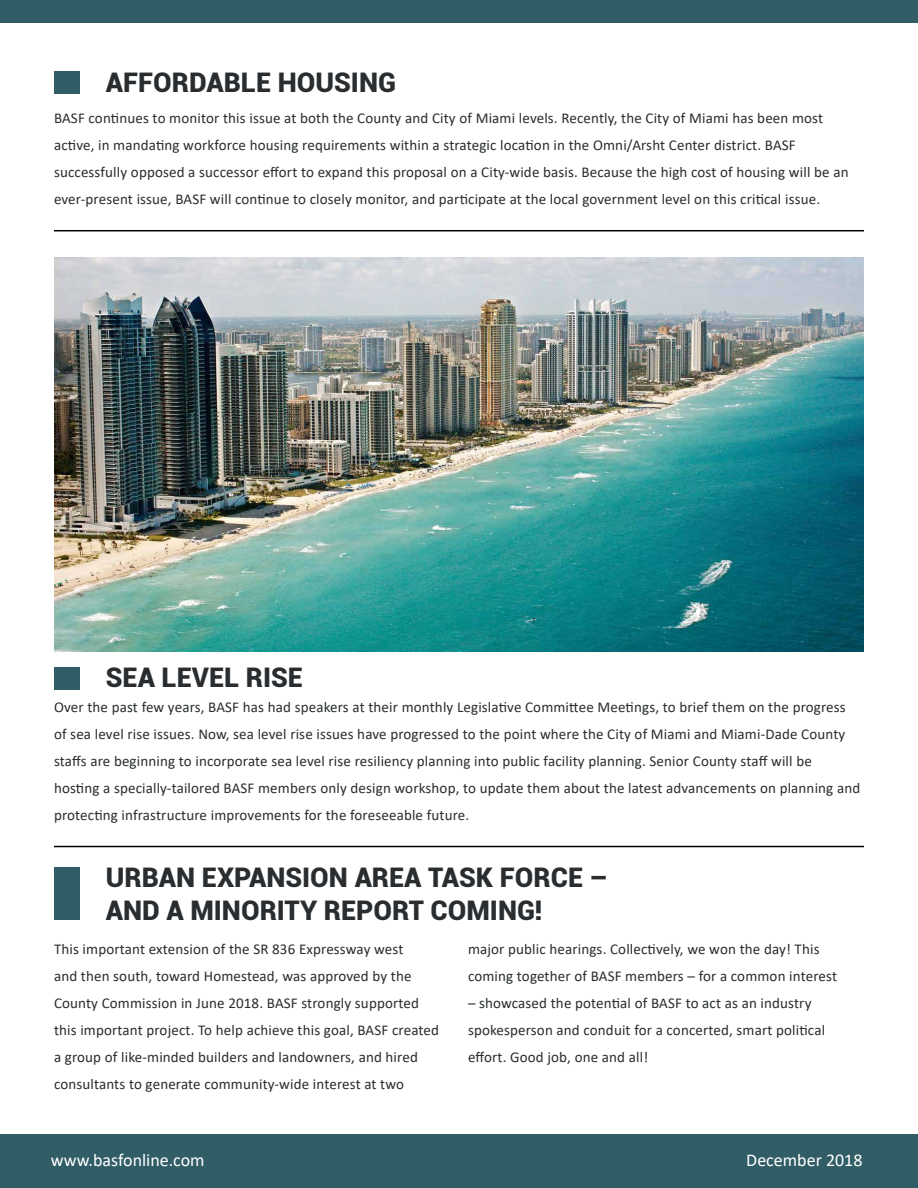
<style>
.page{position:relative;width:918px;height:1188px;background:#fff}
.page>*{position:absolute;margin:0;border:0;box-sizing:border-box;transform-origin:0 0}
.t1{font:900 27px/32.4px "Roboto";color:#292d30}
.t2{font:18px "Calibri";color:#fff}
.t3{font:15px/27px "Calibri";letter-spacing:.01em;color:#292d30}
</style>
<div class="page">
<div style="left:0;top:0;width:918px;height:23px;background:#315d67"></div>
<div style="left:0;top:1134px;width:918px;height:54px;background:#315d67"></div>
<hr style="left:54px;top:230px;width:810px;height:1px;background:#000">
<img style="left:54px;top:257px;width:810px;height:394px">
<hr style="left:54px;top:846px;width:810px;height:1px;background:#000">
<div style="left:54px;top:71px;width:26px;height:23px;background:#315d67"></div>
<div style="left:54px;top:667px;width:26px;height:23px;background:#315d67"></div>
<div style="left:54px;top:868px;width:26px;height:52px;background:#315d67"></div>
<h1 class="t1" style="left:106px;top:65px;width:292px">AFFORDABLE HOUSING</h1>
<p class="t3" style="left:54px;top:104px;width:796px">BASF continues to monitor this issue at both the County and City of Miami levels. Recently, the City of Miami has been most active, in mandating workforce housing requirements within a strategic location in the Omni/Arsht Center district. BASF successfully opposed a successor effort to expand this proposal on a City-wide basis. Because the high cost of housing will be an ever-present issue, BASF will continue to closely monitor, and participate at the local government level on this critical issue.</p>
<h1 class="t1" style="left:106px;top:661px;width:199px">SEA LEVEL RISE</h1>
<p class="t3" style="left:54px;top:693px;width:808px">Over the past few years, BASF has had speakers at their monthly Legislative Committee Meetings, to brief them on the progress of sea level rise issues. Now, sea level rise issues have progressed to the point where the City of Miami and Miami-Dade County staffs are beginning to incorporate sea level rise resiliency planning into public facility planning. Senior County staff will be hosting a specially-tailored BASF members only design workshop, to update them about the latest advancements on planning and protecting infrastructure improvements for the foreseeable future.</p>
<h1 class="t1" style="left:106px;top:860px;width:504px">URBAN EXPANSION AREA TASK FORCE –<br>AND A MINORITY REPORT COMING!</h1>
<p class="t3" style="left:54px;top:935px;width:387px">This important extension of the SR 836 Expressway west<br>and then south, toward Homestead, was approved by the County Commission in June 2018. BASF strongly supported this important project. To help achieve this goal, BASF created a group of like-minded builders and landowners, and hired consultants to generate community-wide interest at two</p>
<p class="t3" style="left:468px;top:935px;width:371px">major public hearings. Collectively, we won the day! This coming together of BASF members – for a common interest</p>
<p class="t3" style="left:468px;top:989px;width:359px">– showcased the potential of BASF to act as an industry spokesperson and conduit for a concerted, smart political effort. Good job, one and all!</p>
<p class="t2" style="left:51px;top:1147px;width:155px">www.basfonline.com</p>
<p class="t2" style="left:746px;top:1147px;width:118px">December 2018</p>
</div>
